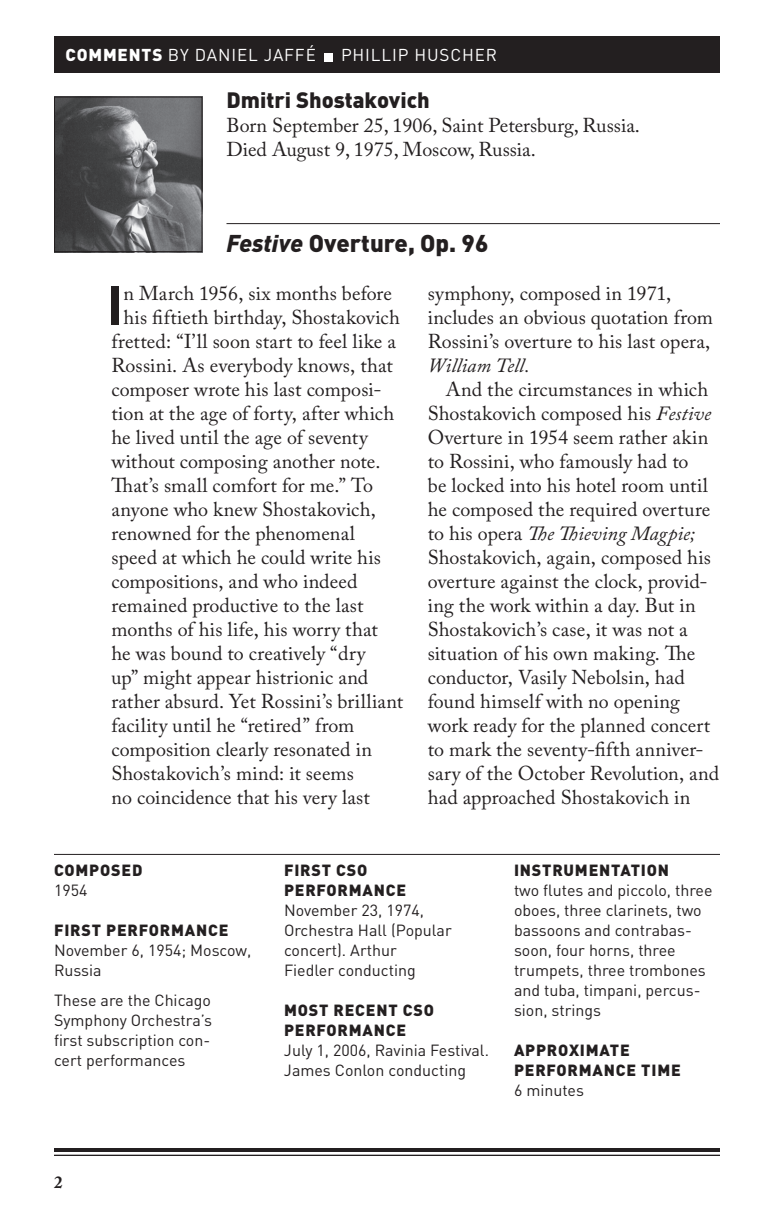
<style>
.page{position:relative;width:774px;height:1224px;background:#fff}
.page>*{position:absolute;margin:0;border:0;box-sizing:border-box;transform-origin:0 0}
.t1{font:700 53.8px "DIN";color:#231f20}
.t2{font:900 24px "DIN";color:#231f20}
.t3{font:900 22px "DIN";color:#231f20}
.t4{font:20px/24px "Adobe Caslon Pro";letter-spacing:.005em;color:#231f20}
.t5{font:italic 20px "Adobe Caslon Pro";color:#231f20}
.t6{font:17px "DIN";letter-spacing:.05em;color:#fff}
.t7{font:700 17px "Adobe Caslon Pro";color:#231f20}
.t8{font:16px/20px "DIN";color:#231f20}
.t9{font:900 16px/20px "DIN";letter-spacing:.05em;color:#231f20}
.s1{font-weight:900}
.s2{font-style:italic}
</style>
<div class="page">
<hr style="left:54px;top:1148px;width:666px;height:4px;background:#231f20">
<hr style="left:54px;top:1155px;width:666px;height:1px;background:#231f20">
<hr style="left:227px;top:223px;width:493px;height:1px;background:#231f20">
<hr style="left:54px;top:854px;width:666px;height:1px;background:#231f20">
<img style="left:56px;top:99px;width:144px;height:151px">
<div style="left:54px;top:97px;width:148px;height:155px;border:1px solid #231f20"></div>
<div style="left:54px;top:36px;width:666px;height:36px;background:#231f20"></div>
<div style="left:325px;top:53px;width:8px;height:8px;background:#fff"></div>
<p class="t6" style="left:66px;top:44px;width:252px"><span class="s1">COMMENTS</span> by Dani el Jaffé</p>
<p class="t6" style="left:341px;top:44px;width:33px">Philli</p>
<p class="t6" style="left:398px;top:44px;width:101px">p Huscher</p>
<p class="t6" style="left:195px;top:44px;width:157px">Phillip Huscher</p>
<p class="t3" style="left:227px;top:86px;width:205px">DMITRI SHOSTAKOVICH</p>
<p class="t4" style="left:227px;top:114px;width:415px">Born September 25, 1906, Saint Petersburg, Russia.<br>Died August 9, 1975, Moscow, Russia.</p>
<p class="t2" style="left:227px;top:227px;width:263px"><span class="s2">Festive</span> OVERTURE, OP. 96</p>
<h1 class="t1" style="left:107px;top:270px;width:18px">I</h1>
<p class="t4" style="left:123px;top:281px;width:270px">n March 1956, six months before</p>
<p class="t4" style="left:123px;top:305px;width:278px">his fiftieth birthday, Shostakovich</p>
<p class="t4" style="left:111px;top:329px;width:286px">fretted: “I’ll soon start to feel like a</p>
<p class="t4" style="left:111px;top:353px;width:283px">Rossini. As everybody knows, that</p>
<p class="t4" style="left:111px;top:377px;width:271px">composer wrote his last composi-</p>
<p class="t4" style="left:111px;top:401px;width:284px">tion at the age of forty, after which</p>
<p class="t4" style="left:111px;top:425px;width:258px">he lived until the age of seventy</p>
<p class="t4" style="left:111px;top:449px;width:271px">without composing another note.</p>
<p class="t4" style="left:111px;top:473px;width:263px">That’s small comfort for me.” To</p>
<p class="t4" style="left:111px;top:497px;width:266px">anyone who knew Shostakovich,</p>
<p class="t4" style="left:111px;top:521px;width:245px">renowned for the phenomenal</p>
<p class="t4" style="left:111px;top:545px;width:271px">speed at which he could write his</p>
<p class="t4" style="left:111px;top:569px;width:248px">compositions, and who indeed</p>
<p class="t4" style="left:111px;top:593px;width:254px">remained productive to the last</p>
<p class="t4" style="left:111px;top:617px;width:268px">months of his life, his worry that</p>
<p class="t4" style="left:111px;top:641px;width:256px">he was bound to creatively “dry</p>
<p class="t4" style="left:111px;top:665px;width:258px">up” might appear histrionic and</p>
<p class="t4" style="left:111px;top:689px;width:293px">rather absurd. Yet Rossini’s brilliant</p>
<p class="t4" style="left:111px;top:713px;width:244px">facility until he “retired” from</p>
<p class="t4" style="left:111px;top:737px;width:262px">composition clearly resonated in</p>
<p class="t4" style="left:111px;top:761px;width:244px">Shostakovich’s mind: it seems</p>
<p class="t4" style="left:111px;top:785px;width:260px">no coincidence that his very last</p>
<p class="t4" style="left:428px;top:281px;width:287px">symphony, composed in 1971, includes an obvious quotation from<br>Rossini’s overture to his last opera,</p>
<p class="t5" style="left:428px;top:354px;width:104px">William Tell.</p>
<p class="t4" style="left:428px;top:377px;width:293px;text-indent:18px">And the circumstances in which Shostakovich composed his <span class="s2">Festive </span>Overture in 1954 seem rather akin to Rossini, who famously had to<br>be locked into his hotel room until he composed the required overture to his opera <span class="s2">The Thieving Magpie; </span>Shostakovich, again, composed his overture against the clock, provid&shy;ing the work within a day. But in Shostakovich’s case, it was not a situation of his own making. The conductor, Vasily Nebolsin, had found himself with no opening work ready for the planned concert to mark the seventy-fifth anniver&shy;sary of the October Revolution, and had approached Shostakovich in</p>
<p class="t9" style="left:54px;top:860px;width:88px">COMPOSED</p>
<p class="t8" style="left:54px;top:880px;width:35px">1954</p>
<p class="t9" style="left:54px;top:920px;width:176px">FIRST PERFORMANCE</p>
<p class="t8" style="left:54px;top:940px;width:199px">N ovember 6, 1954; Moscow,<br>Russia</p>
<p class="t8" style="left:54px;top:990px;width:160px;text-align:justify">These are the Chicago Symphony Orchestra’s first subscription con&shy;cert performances</p>
<p class="t7" style="left:54px;top:1172px;width:10px">2</p>
<p class="t9" style="left:284px;top:860px;width:124px">FIRST CSO<br>PERFORMANCE</p>
<p class="t8" style="left:284px;top:900px;width:169px">November 23, 1974,<br>Orchestra Hall (Popular concert). Arthur<br>Fiedler conducting</p>
<p class="t9" style="left:284px;top:1000px;width:150px">MOST RECENT CSO<br>PERFORMANCE</p>
<p class="t8" style="left:284px;top:1040px;width:207px">July 1, 2006, Ravinia Festival.<br>James Conlon conducting</p>
<p class="t9" style="left:514px;top:860px;width:156px">INSTRUMENTATION</p>
<p class="t8" style="left:514px;top:880px;width:200px">two flutes and piccolo, three oboes, three clarinets, two bassoons and contrabas&shy;soon, four horns, three trumpets, three trombones and tuba, timpani, percus&shy;sion, strings</p>
<p class="t9" style="left:514px;top:1040px;width:12px">APP</p>
<p class="t9" style="left:514px;top:1040px;width:168px;text-indent:33px">ROXIMATE<br>PERFORMANCE TIME</p>
<p class="t8" style="left:514px;top:1080px;width:72px">6 minutes</p>
</div>
